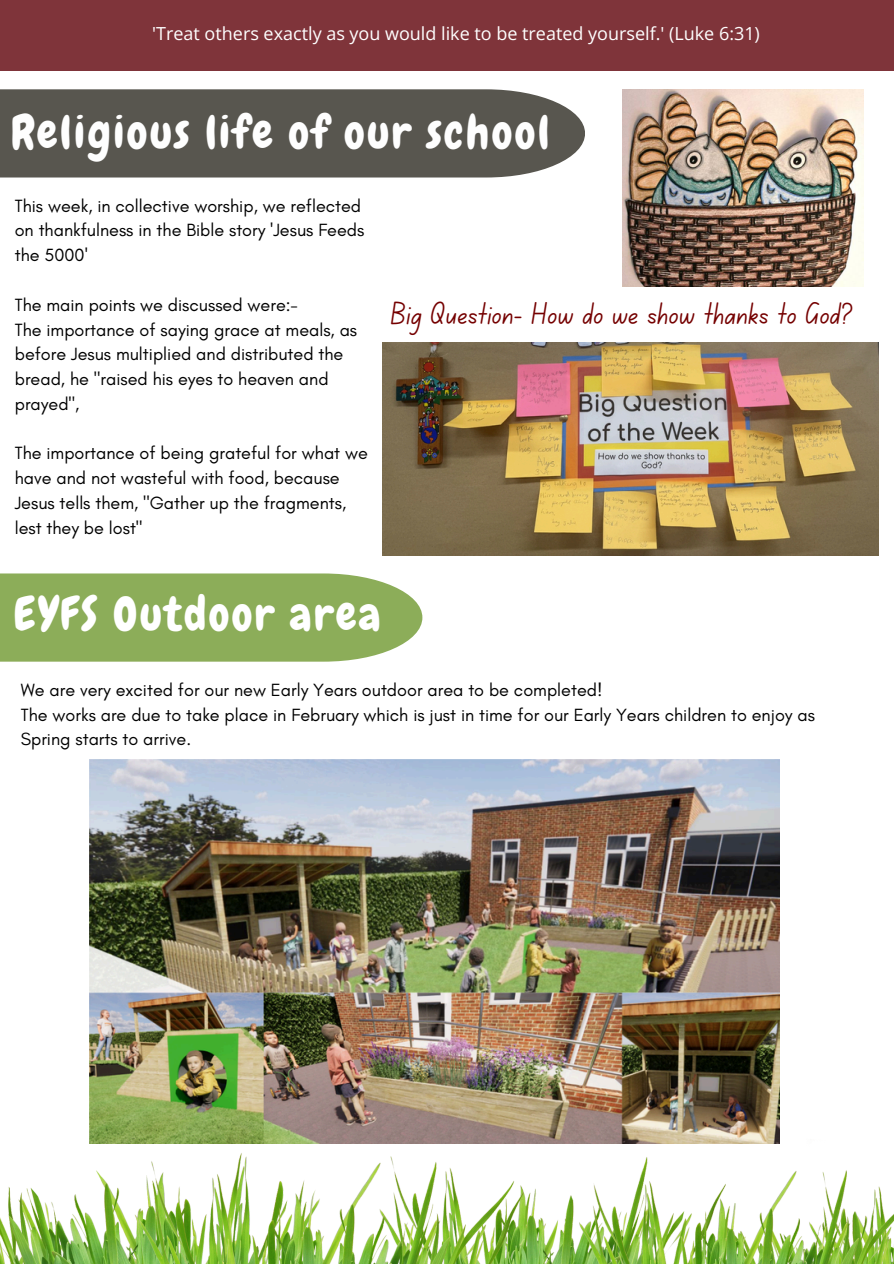
<style>
.page{position:relative;width:894px;height:1264px;background:#fff}
.page>*{position:absolute;margin:0;border:0;box-sizing:border-box;transform-origin:0 0}
.t1{font:46.2px "Chewy";letter-spacing:.05em;color:#fefefe}
.t2{font:46.2px "Chewy";letter-spacing:.05em;color:#fff}
.t3{font:31.5px "Canva School Font";color:#750101}
.t4{font:18px/24.8px "Glacial Indifference";color:#000}
.t5{font:18px "Open Sans";color:#fff}
</style>
<div class="page">
<div style="left:0;top:0;width:893px;height:71px;background:#7f343a"></div>
<div style="left:0;top:89px;width:585px;height:88px;background:#58564f"></div>
<img style="left:89px;top:759px;width:690px;height:344px">
<div style="left:0;top:573px;width:422px;height:88px;background:#8cad59"></div>
<img style="left:622px;top:89px;width:240px;height:197px">
<img style="left:0;top:1103px;width:893px;height:160px">
<img style="left:382px;top:342px;width:496px;height:213px">
<p class="t5" style="left:152px;top:20px;width:609px">'Treat others exactly as you would like to be treated yourself.' (Luke 6:31)</p>
<p class="t1" style="left:11px;top:103px;width:540px">Religious life of our school</p>
<p class="t4" style="left:15px;top:193px;width:351px">This week, in collective worship, we reflected on thankfulness in the Bible story 'Jesus Feeds the 5000'</p>
<p class="t4" style="left:15px;top:292px;width:285px">The main points we discussed were:-</p>
<p class="t4" style="left:15px;top:317px;width:344px">The importance of saying grace at meals, as before Jesus multiplied and distributed the bread, he "raised his eyes to heaven and prayed",</p>
<h2 class="t4" style="left:15px;top:440px;width:354px">The importance of being grateful for what we have and not wasteful with food, because Jesus tells them, "Gather up the fragments, lest they be lost"</h2>
<p class="t3" style="left:390px;top:300px;width:464px">Big Question- How do we show thanks to God?</p>
<p class="t2" style="left:14px;top:584px;width:368px">EYFS Outdoor area</p>
<h1 class="t4" style="left:21px;top:677px;width:583px">We are very excited for our new Early Years outdoor area to be completed!</h1>
<p class="t4" style="left:21px;top:702px;width:795px">The works are due to take place in February which is just in time for our Early Years children to enjoy as<br>Spring starts to arrive.</p>
</div>
